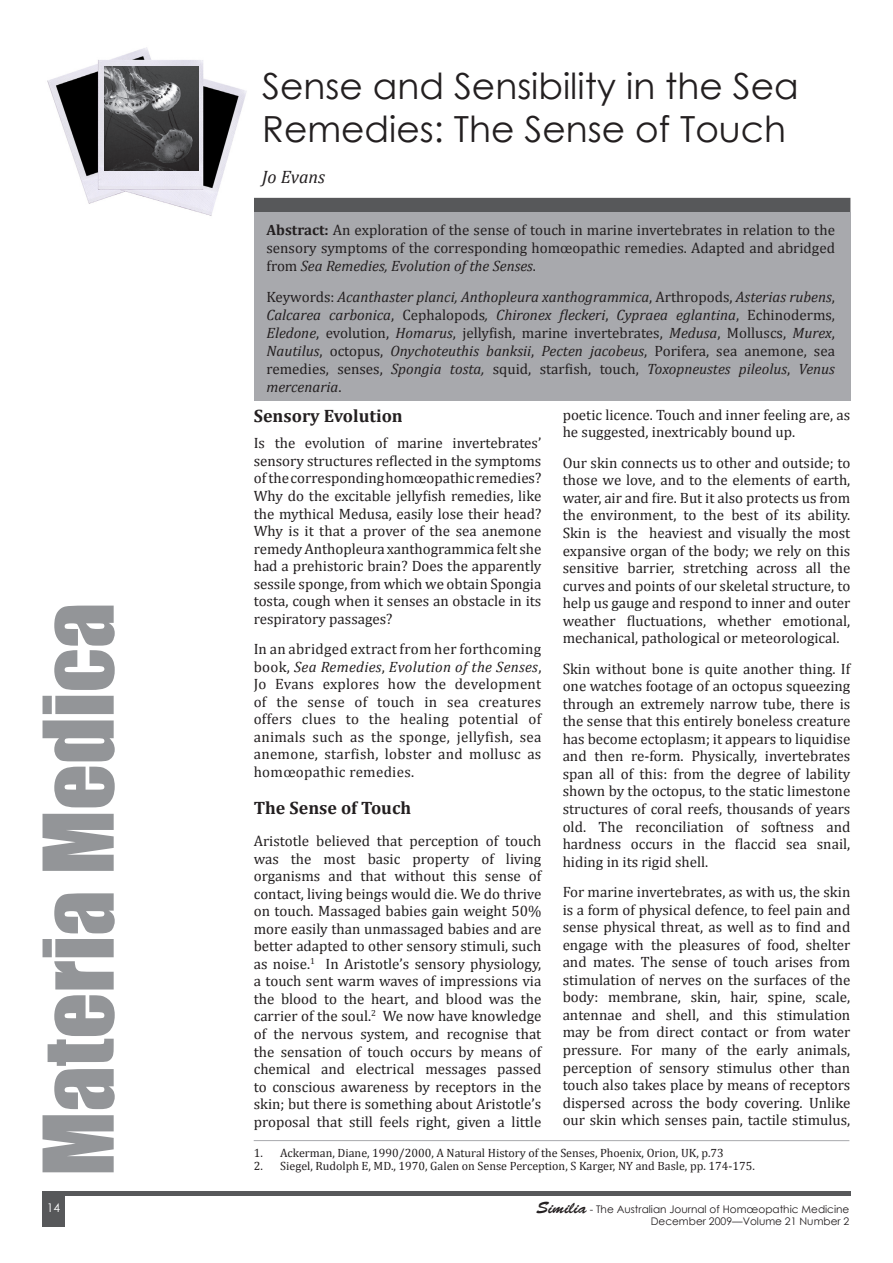
<style>
.page{position:relative;width:893px;height:1263px;background:#fff}
.page>*{position:absolute;margin:0;border:0;box-sizing:border-box;transform-origin:0 0}
.Sections{font:90px "Impact";color:#939598}
.t1{font:36px/43.5px "Century Gothic";color:#231f20}
.Head_2{font:700 18px "Cambria";color:#231f20}
.Byline{font:italic 18px "Cambria";color:#231f20}
.t2{font:15px/17.5px "Cambria";color:#231f20;text-align:justify}
.t3{font:italic 15px/18px "Cambria";color:#231f20;text-align:justify}
.Endnote_Text{font:12px "Cambria";color:#231f20}
.t4{font:12px "Century Gothic";color:#fff}
.t5{font:10.5px/12.6px "Century Gothic";color:#231f20;text-align:right}
.s1{font-weight:700}
.s2{font-style:italic}
.s3{font-style:normal}
.s4{font-family:"Brush Script Std";font-size:16.5px}
</style>
<div class="page">
<div style="left:42px;top:1191px;width:808px;height:5px;background:#57585a"></div>
<div style="left:42px;top:1197px;width:22px;height:30px;background:#57585a"></div>
<div style="left:254px;top:198px;width:596px;height:15px;background:#57585a"></div>
<div style="left:254px;top:213px;width:596px;height:188px;background:#a8a9ad"></div>
<img style="left:47px;top:47px;width:200px;height:169px">
<img style="left:105px;top:67px;width:93px;height:104px">
<hr style="left:254px;top:1140px;width:595px;height:1px;background:#a8a9ad">
<p class="Sections" style="left:9px;top:1176px;width:575px;rotate:-90deg">Materia Medica</p>
<p class="t4" style="left:47px;top:1200px;width:15px">14</p>
<p class="t1" style="left:262px;top:63px;width:538px">Sense and Sensibility in the Sea<br>Remedies: The Sense of Touch</p>
<p class="Byline" style="left:262px;top:166px;width:64px">Jo Evans</p>
<p class="t2" style="left:266px;top:221px;width:570px;line-height:18px"><span class="s1">Abstract:</span> An exploration of the sense of touch in marine invertebrates in relation to the sensory symptoms of the corresponding homœopathic remedies. Adapted and abridged from <span class="s2">Sea Remedies, Evolution of the Senses</span>.</p>
<p class="t3" style="left:266px;top:288px;width:570px"><span class="s3">Keywords:</span> Acanthaster planci, Anthopleura xanthogrammica<span class="s3">, Arthropods,</span> Asterias rubens<span class="s3">, </span>Calcarea carbonica<span class="s3">, Cephalopods</span>, Chironex fleckeri<span class="s3">,</span> Cypraea eglantina<span class="s3">, Echinoderms, </span>Eledone<span class="s3">, evolution,</span> Homarus<span class="s3">, jellyfish, marine invertebrates,</span> Medusa<span class="s3">, Molluscs,</span> Murex<span class="s3">, </span>Nautilus<span class="s3">, octopus,</span> Onychoteuthis banksii<span class="s3">,</span> Pecten jacobeus<span class="s3">, Porifera, sea anemone, sea remedies, senses,</span> Spongia tosta, <span class="s3">squid, starfish, touch,</span> Toxopneustes pileolus<span class="s3">,</span> Venus mercenaria<span class="s3">.</span></p>
<p class="Head_2" style="left:254px;top:405px;width:151px">Sensory Evolution</p>
<p class="t2" style="left:254px;top:434px;width:289px">Is the evolution of marine invertebrates’ sensory structures reflected in the symptoms of the corresponding homœopathic remedies?<br>Why do the excitable jellyfish remedies, like the mythical Medusa, easily lose their head?<br>Why is it that a prover of the sea anemone remedy Anthopleura xanthogrammica felt she had a prehistoric brain? Does the apparently sessile sponge, from which we obtain Spongia tosta, cough when it senses an obstacle in its respiratory passages?</p>
<p class="t2" style="left:254px;top:640px;width:289px">In an abridged extract from her forthcoming book, <span class="s2">Sea Remedies</span>, <span class="s2">Evolution of the Senses</span>, Jo Evans explores how the development of the sense of touch in sea creatures offers clues to the healing potential of animals such as the sponge, jellyfish, sea anemone, starfish, lobster and mollusc as homœopathic remedies.</p>
<p class="Head_2" style="left:254px;top:796px;width:159px">The Sense of Touch</p>
<p class="t2" style="left:254px;top:832px;width:289px">Aristotle believed that perception of touch was the most basic property of living organisms and that without this sense of contact, living beings would die. We do thrive on touch. Massaged babies gain weight 50% more easily than unmassaged babies and are better adapted to other sensory stimuli, such as noise.<sup>1</sup> In Aristotle’s sensory physiology, a touch sent warm waves of impressions via the blood to the heart, and blood was the carrier of the soul.<sup>2</sup> We now have knowledge of the nervous system, and recognise that the sensation of touch occurs by means of chemical and electrical messages passed to conscious awareness by receptors in the skin; but there is something about Aristotle’s proposal that still feels right, given a little</p>
<p class="t2" style="left:563px;top:406px;width:289px">poetic licence. Touch and inner feeling are, as he suggested, inextricably bound up.</p>
<p class="t2" style="left:563px;top:454px;width:289px">Our skin connects us to other and outside; to those we love, and to the elements of earth, water, air and fire. But it also protects us from the environment, to the best of its ability.<br>Skin is the heaviest and visually the most expansive organ of the body; we rely on this sensitive barrier, stretching across all the curves and points of our skeletal structure, to help us gauge and respond to inner and outer weather fluctuations, whether emotional, mechanical, pathological or meteorological.</p>
<p class="t2" style="left:563px;top:660px;width:289px">Skin without bone is quite another thing. If one watches footage of an octopus squeezing through an extremely narrow tube, there is the sense that this entirely boneless creature has become ectoplasm; it appears to liquidise and then re-form. Physically, invertebrates span all of this: from the degree of lability shown by the octopus, to the static limestone structures of coral reefs, thousands of years old. The reconciliation of softness and hardness occurs in the flaccid sea snail, hiding in its rigid shell.</p>
<p class="t2" style="left:563px;top:883px;width:289px">For marine invertebrates, as with us, the skin is a form of physical defence, to feel pain and sense physical threat, as well as to find and engage with the pleasures of food, shelter and mates. The sense of touch arises from stimulation of nerves on the surfaces of the body: membrane, skin, hair, spine, scale, antennae and shell, and this stimulation may be from direct contact or from water pressure. For many of the early animals, perception of sensory stimulus other than touch also takes place by means of receptors dispersed across the body covering. Unlike our skin which senses pain, tactile stimulus,</p>
<p class="Endnote_Text" style="left:254px;top:1146px;width:472px">1. Ackerman, Diane, 1990/2000, A Natural History of the Senses, Phoenix, Orion, UK, p.73</p>
<p class="Endnote_Text" style="left:254px;top:1159px;width:503px">2. Siegel, Rudolph E, MD., 1970, Galen on Sense Perception, S Karger, NY and Basle, pp. 174-175.</p>
<p class="t5" style="left:537px;top:1202px;width:314px"><span class="s4">Similia</span> - The Australian Journal of Homœopathic Medicine<br>December 2009—Volume 21 Number 2</p>
</div>
